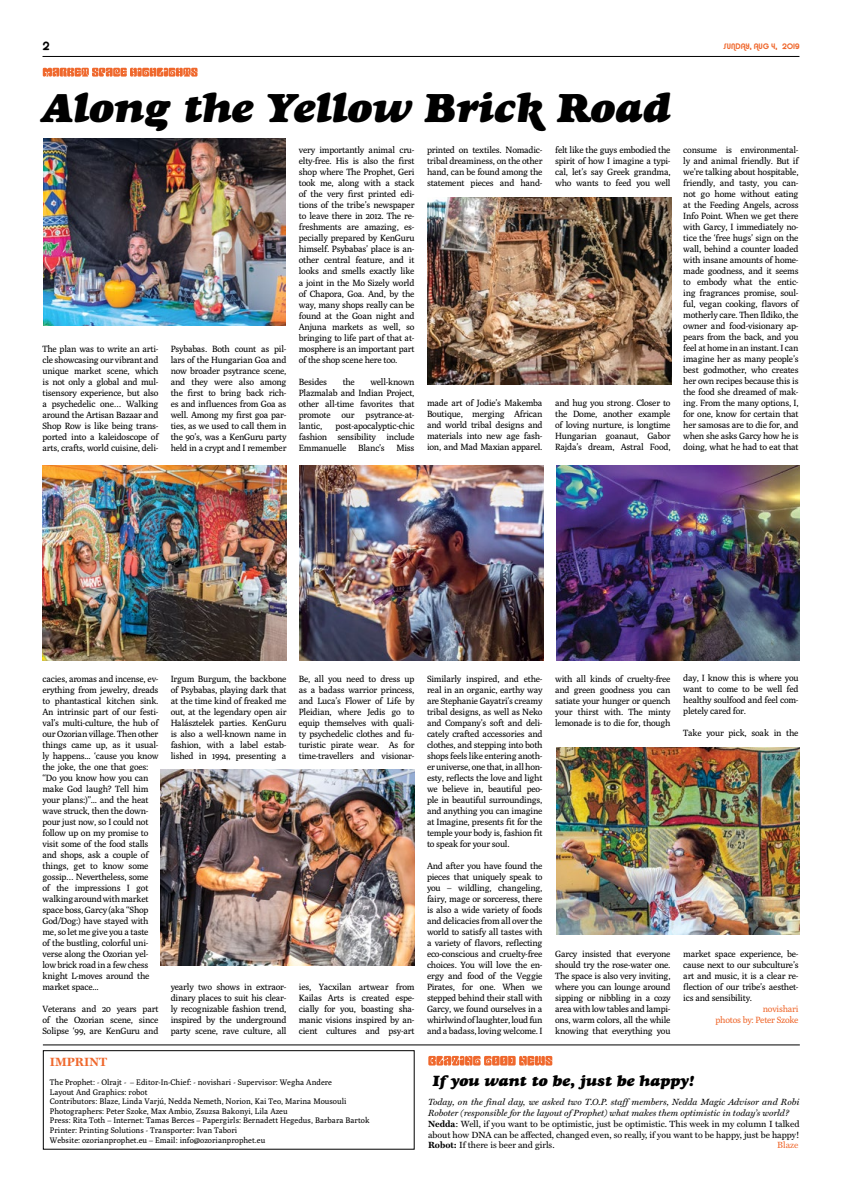
<style>
.page{position:relative;width:842px;height:1191px;background:#fff}
.page>*{position:absolute;margin:0;border:0;box-sizing:border-box;transform-origin:0 0}
.t1{font:italic 41px "Goudy Heavyface";color:#000}
.t2{font:italic 15px "Goudy Heavyface";color:#000}
.t3{font:700 12px "Miller Text";color:#ef682d}
.t4{font:12px "Alba";color:#000}
.t5{font:9px/11px "Poly";letter-spacing:-.03em;color:#000;text-align:justify}
.t6{font:9px/10.8px "Miller Text";color:#000}
.t7{font:9px/11px "Poly";letter-spacing:-.03em;color:#ef682d;text-align:right}
.t8{font:9px "Miller Text";color:#ef682d}
.t9{font:8px/9.6px "Poly";color:#000}
.t10{font:8px "Alba";letter-spacing:.035em;color:#ef682d}
.s1{font-style:italic}
.s2{font-weight:700}
</style>
<div class="page">
<hr style="left:43px;top:56px;width:756px;height:1px;background:#000">
<div style="left:43px;top:1050px;width:371px;height:99px;border:1px solid #000"></div>
<svg style="left:43px;top:68px;width:154px;height:9px"></svg>
<img style="left:161px;top:770px;width:254px;height:195px">
<img style="left:557px;top:748px;width:243px;height:187px">
<img style="left:44px;top:139px;width:241px;height:187px">
<img style="left:557px;top:466px;width:243px;height:194px">
<img style="left:428px;top:198px;width:243px;height:187px">
<img style="left:300px;top:466px;width:244px;height:195px">
<img style="left:43px;top:466px;width:243px;height:195px">
<hr style="left:43px;top:1044px;width:757px;height:1px;background:#000">
<svg style="left:428px;top:1056px;width:124px;height:9px"></svg>
<h3 class="t4" style="left:43px;top:39px;width:8px">2</h3>
<p class="t10" style="left:723px;top:41px;width:78px">SUNDAY, AUG 4, 2019</p>
<h1 class="t1" style="left:43px;top:82px;width:630px">Along the Yellow Brick Road</h1>
<p class="t5" style="left:43px;top:343px;width:118px">The plan was to write an arti&shy;cle showcasing our vibrant and unique market scene, which is not only a global and mul&shy;tisensory experience, but also a psychedelic one… Walking around the Artisan Bazaar and Shop Row is like being trans&shy;ported into a kaleidoscope of arts, crafts, world cuisine, deli-</p>
<p class="t5" style="left:171px;top:343px;width:117px">Psybabas. Both count as pil&shy;lars of the Hungarian Goa and now broader psytrance scene, and they were also among the first to bring back rich&shy;es and influences from Goa as well. Among my first goa par&shy;ties, as we used to call them in the 90’s, was a KenGuru party held in a crypt and I remember</p>
<p class="t5" style="left:299px;top:145px;width:117px">very importantly animal cru&shy;elty-free. His is also the first shop where The Prophet, Geri took me, along with a stack of the very first printed edi&shy;tions of the tribe’s newspaper to leave there in 2012. The re&shy;freshments are amazing, es&shy;pecially prepared by KenGuru himself. Psybabas’ place is an&shy;other central feature, and it looks and smells exactly like a joint in the Mo Sizely world of Chapora, Goa. And, by the way, many shops really can be found at the Goan night and Anjuna markets as well, so bringing to life part of that at&shy;mosphere is an important part of the shop scene here too.</p>
<p class="t5" style="left:299px;top:376px;width:30px">Besides</p>
<p class="t5" style="left:343px;top:376px;width:14px">the</p>
<p class="t5" style="left:299px;top:376px;width:117px;text-indent:72px">well-known Plazmalab and Indian Project, other all-time favorites that promote our psytrance-at&shy;lantic,</p>
<p class="t5" style="left:299px;top:420px;width:117px;text-indent:37px">post-apocalyptic-chic fashion sensibility include Emmanuelle</p>
<p class="t5" style="left:358px;top:442px;width:28px">Blanc’s</p>
<p class="t5" style="left:396px;top:442px;width:20px">Miss</p>
<p class="t5" style="left:427px;top:145px;width:117px">printed on textiles. Nomadic&shy;tribal dreaminess, on the other hand, can be found among the statement pieces and hand-</p>
<p class="t5" style="left:427px;top:398px;width:117px">made art of Jodie’s Makemba Boutique, merging African and world tribal designs and materials into new age fash&shy;ion, and Mad Maxian apparel.</p>
<p class="t5" style="left:555px;top:145px;width:117px">felt like the guys embodied the spirit of how I imagine a typi&shy;cal, let’s say Greek grandma, who wants to feed you well</p>
<p class="t5" style="left:555px;top:398px;width:117px">and hug you strong. Closer to the Dome, another example of loving nurture, is longtime Hungarian goanaut, Gabor Rajda’s dream, Astral Food,</p>
<p class="t5" style="left:683px;top:145px;width:117px">consume is environmental&shy;ly and animal friendly. But if we’re talking about hospitable, friendly, and tasty, you can&shy;not go home without eating at the Feeding Angels, across Info Point. When we get there with Garcy, I immediately no&shy;tice the ‘free hugs’ sign on the wall, behind a counter loaded with insane amounts of home&shy;made goodness, and it seems to embody what the entic&shy;ing fragrances promise, soul&shy;ful, vegan cooking, flavors of motherly care. Then Ildiko, the owner and food-visionary ap&shy;pears from the back, and you feel at home in an instant. I can imagine her as many people’s best godmother, who creates her own recipes because this is the food she dreamed of mak&shy;ing. From the many options, I, for one, know for certain that her samosas are to die for, and when she asks Garcy how he is doing, what he had to eat that</p>
<p class="t5" style="left:43px;top:673px;width:118px;text-align:left">cacies, aromas and incense, ev&shy;erything from jewelry, dreads to phantastical kitchen sink.<br>An intrinsic part of our festi&shy;val’s multi-culture, the hub of our Ozorian village. Then other things came up, as it usual&shy;ly happens... ‘cause you know the joke, the one that goes: “Do you know how you can make God laugh? Tell him your plans:)”... and the heat wave struck, then the down&shy;pour just now, so I could not follow up on my promise to visit some of the food stalls and shops, ask a couple of things, get to know some gossip… Nevertheless, some<br>of the impressions I got walking around with market space boss, Garcy (aka “Shop<br>God/Dog:) have stayed with me, so let me give you a taste<br>of the bustling, colorful uni&shy;verse along the Ozorian yel&shy;low brick road in a few chess knight L-moves around the market space...</p>
<p class="t5" style="left:43px;top:1003px;width:118px">Veterans and 20 years part of the Ozorian scene, since Solipse ‘99, are KenGuru and</p>
<p class="t5" style="left:171px;top:673px;width:117px">Irgum Burgum, the backbone of Psybabas, playing dark that at the time kind of freaked me out, at the legendary open air Halásztelek parties. KenGuru is also a well-known name in fashion, with a label estab&shy;lished in 1994, presenting a</p>
<p class="t5" style="left:171px;top:981px;width:117px">yearly two shows in extraor&shy;dinary places to suit his clear&shy;ly recognizable fashion trend, inspired by the underground party scene, rave culture, all</p>
<p class="t5" style="left:299px;top:673px;width:117px">Be, all you need to dress up as a badass warrior princess, and Luca’s Flower of Life by Pleidian, where Jedis go to equip themselves with quali&shy;ty psychedelic clothes and fu&shy;turistic pirate wear. As for time-travellers and visionar-</p>
<p class="t5" style="left:299px;top:981px;width:117px">ies, Yacxilan artwear from Kailas Arts is created espe&shy;cially for you, boasting sha&shy;manic visions inspired by an&shy;cient cultures and psy-art</p>
<p class="t5" style="left:427px;top:673px;width:117px">Similarly inspired, and ethe&shy;real in an organic, earthy way are Stephanie Gayatri’s creamy tribal designs, as well as Neko and Company’s soft and deli&shy;cately crafted accessories and clothes, and stepping into both shops feels like entering anoth&shy;er universe, one that, in all hon&shy;esty, reflects the love and light we believe in, beautiful peo&shy;ple in beautiful surroundings, and anything you can imagine at Imagine, presents fit for the temple your body is, fashion fit to speak for your soul.</p>
<p class="t5" style="left:427px;top:860px;width:117px">And after you have found the pieces that uniquely speak to you – wildling, changeling, fairy, mage or sorceress, there is also a wide variety of foods and delicacies from all over the world to satisfy all tastes with a variety of flavors, reflecting eco-conscious and cruelty-free choices. You will love the en&shy;ergy and food of the Veggie Pirates, for one. When we stepped behind their stall with Garcy, we found ourselves in a whirlwind of laughter, loud fun and a badass, loving welcome. I</p>
<p class="t5" style="left:555px;top:673px;width:117px">with all kinds of cruelty-free and green goodness you can satiate your hunger or quench your thirst with. The minty lemonade is to die for, though</p>
<p class="t5" style="left:555px;top:948px;width:117px">Garcy insisted that everyone should try the rose-water one.<br>The space is also very inviting, where you can lounge around sipping or nibbling in a cozy area with low tables and lampi&shy;ons, warm colors, all the while knowing that everything you</p>
<p class="t5" style="left:683px;top:673px;width:117px">day, I know this is where you want to come to be well fed healthy soulfood and feel com&shy;pletely cared for.</p>
<p class="t5" style="left:683px;top:728px;width:117px">Take your pick, soak in the</p>
<p class="t5" style="left:683px;top:948px;width:117px">market space experience, be&shy;cause next to our subculture’s art and music, it is a clear re&shy;flection of our tribe’s aesthet&shy;ics and sensibility.</p>
<p class="t7" style="left:715px;top:1003px;width:85px">novishari<br>photos by: Peter Szoke</p>
<h3 class="t3" style="left:50px;top:1054px;width:59px">IMPRINT</h3>
<p class="t9" style="left:50px;top:1077px;width:321px">The Prophet: - Olrajt - – Editor-In-Chief: - novishari - Supervisor: Wegha Andere<br>Layout And Graphics: robot<br>Contributors: Blaze, Linda Varjú, Nedda Nemeth, Norion, Kai Teo, Marina Mousouli Photographers: Peter Szoke, Max Ambio, Zsuzsa Bakonyi, Lila Azeu<br>Press: Rita Toth – Internet: Tamas Berces – Papergirls: Bernadett Hegedus, Barbara Bartok Printer: Printing Solutions - Transporter: Ivan Tabori<br>Website: ozorianprophet.eu – Email: info@ozorianprophet.eu</p>
<h2 class="t2" style="left:433px;top:1071px;width:263px">If you want to be, just be happy!</h2>
<p class="t6" style="left:428px;top:1096px;width:373px"><span class="s1">Today, on the final day, we asked two T.O.P. staff members, Nedda Magic Advisor and Robi Roboter (responsible for the layout of Prophet) what makes them optimistic in today’s world?<br></span><span class="s2">Nedda</span>: Well, if you want to be optimistic, just be optimistic. This week in my column I talked about how DNA can be affected, changed even, so really, if you want to be happy, just be happy!<br><span class="s2">Robot:</span> If there is beer and girls.</p>
<p class="t8" style="left:777px;top:1140px;width:23px">Blaze</p>
</div>
